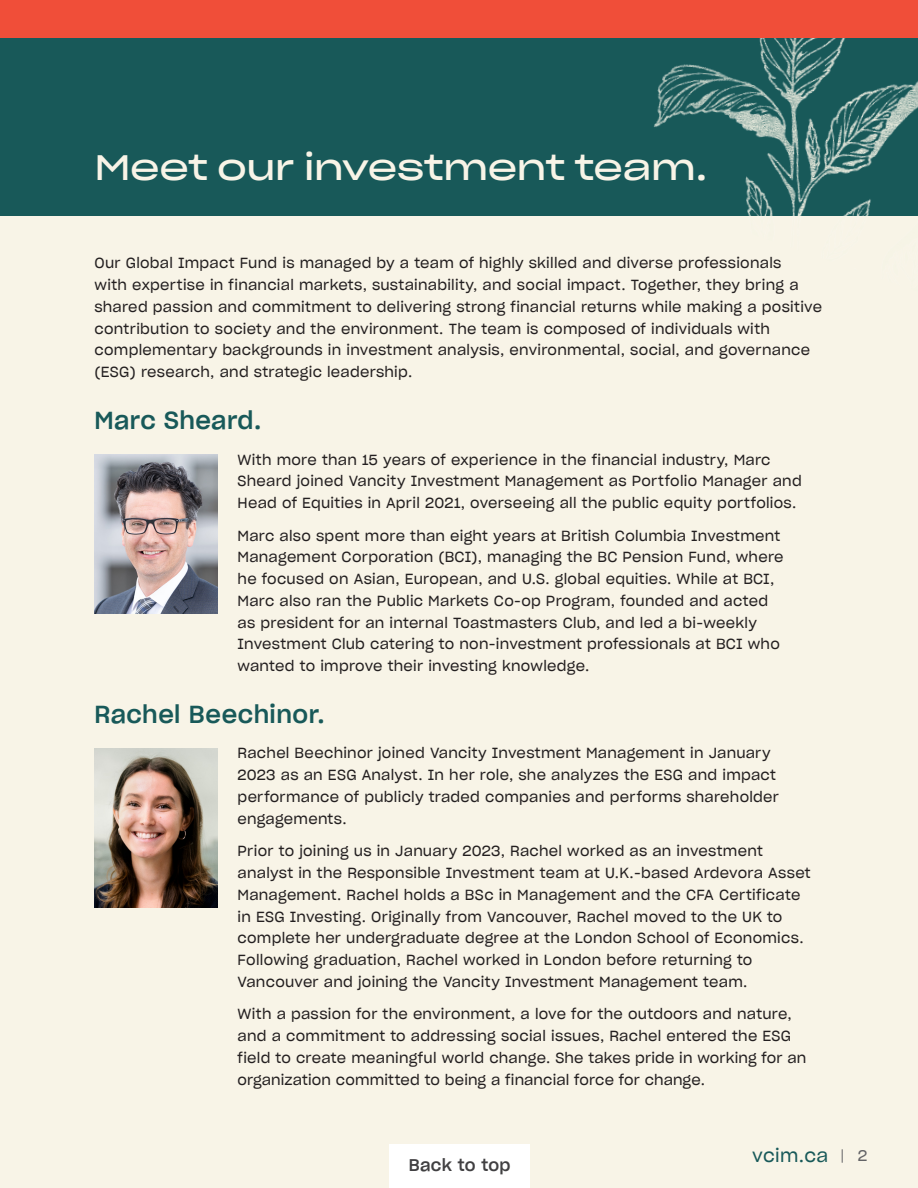
<style>
.page{position:relative;width:918px;height:1188px;background:#f8f4e7}
.page>*{position:absolute;margin:0;border:0;box-sizing:border-box;transform-origin:0 0}
.Main_Heading{font:34.5px "Sharp Grotesk Book 25";letter-spacing:-.01em;color:#f8f4e7}
.Subhead{font:24px "Sharp Grotesk Medium 20";letter-spacing:.02em;color:#185959}
.t1{font:18px "Sharp Grotesk Book 20";letter-spacing:.02em;color:#185959}
.t2{font:16.5px "Sharp Grotesk Medium 20";letter-spacing:.02em;color:#414042}
.t3{font:15px "Sharp Grotesk Book 20";color:#636366}
.Body{font:14.25px/21.8px "Sharp Grotesk Book 20";letter-spacing:.02em;color:#231f20}
</style>
<div class="page">
<div style="left:389px;top:1145px;width:141px;height:43px;background:#fff"></div>
<svg style="left:842px;top:1149px;width:1px;height:14px"></svg>
<div style="left:0;top:38px;width:918px;height:178px;background:#185959"></div>
<img style="left:653px;top:38px;width:265px;height:178px">
<img style="left:94px;top:455px;width:123px;height:159px">
<img style="left:94px;top:749px;width:123px;height:159px">
<div style="left:0;top:0;width:918px;height:38px;background:#f04e39"></div>
<p class="Main_Heading" style="left:94px;top:138px;width:615px">Meet our investment team.</p>
<p class="Body" style="left:94px;top:252px;width:729px">Our Global Impact Fund is managed by a team of highly skilled and diverse professionals<br>with expertise in financial markets, sustainability, and social impact. Together, they bring a shared passion and commitment to delivering strong financial returns while making a positive contribution to society and the environment. The team is composed of individuals with complementary backgrounds in investment analysis, environmental, social, and governance (ESG) research, and strategic leadership.</p>
<p class="Subhead" style="left:94px;top:400px;width:168px">Marc Sheard.</p>
<p class="Body" style="left:238px;top:448px;width:566px">With more than 15 years of experience in the financial industry, Marc<br>Sheard joined Vancity Investment Management as Portfolio Manager and<br>Head of Equities in April 2021, overseeing all the public equity portfolios.</p>
<p class="Body" style="left:238px;top:524px;width:548px">Marc also spent more than eight years at British Columbia Investment Management Corporation (BCI), managing the BC Pension Fund, where he focused on Asian, European, and U.S. global equities. While at BCI, Marc also ran the Public Markets Co-op Program, founded and acted as president for an internal Toastmasters Club, and led a bi-weekly Investment Club catering to non-investment professionals at BCI who wanted to improve their investing knowledge.</p>
<p class="Subhead" style="left:94px;top:694px;width:232px">Rachel Beechinor.</p>
<p class="Body" style="left:238px;top:742px;width:543px">Rachel Beechinor joined Vancity Investment Management in January 2023 as an ESG Analyst. In her role, she analyzes the ESG and impact performance of publicly traded companies and performs shareholder engagements.</p>
<p class="Body" style="left:238px;top:839px;width:575px">Prior to joining us in January 2023, Rachel worked as an investment analyst in the Responsible Investment team at U.K.-based Ardevora Asset Management. Rachel holds a BSc in Management and the CFA Certificate in ESG Investing. Originally from Vancouver, Rachel moved to the UK to complete her undergraduate degree at the London School of Economics.<br>Following graduation, Rachel worked in London before returning to Vancouver and joining the Vancity Investment Management team.</p>
<p class="Body" style="left:238px;top:1002px;width:570px">With a passion for the environment, a love for the outdoors and nature, and a commitment to addressing social issues, Rachel entered the ESG field to create meaningful world change. She takes pride in working for an organization committed to being a financial force for change.</p>
<p class="t2" style="left:409px;top:1151px;width:103px">Back to top</p>
<p class="t1" style="left:752px;top:1141px;width:78px">vcim.ca</p>
<p class="t3" style="left:858px;top:1144px;width:11px">2</p>
</div>
